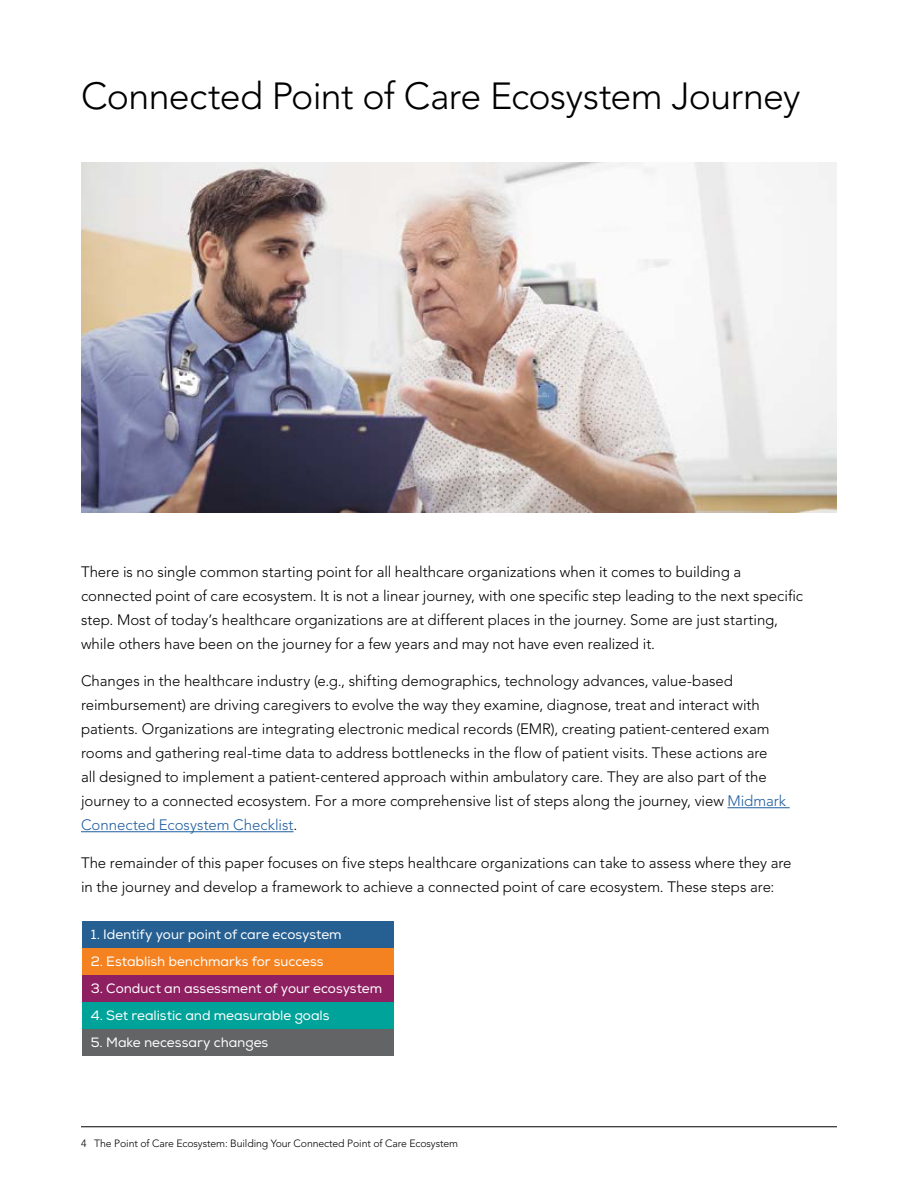
<style>
.page{position:relative;width:918px;height:1188px;background:#fff}
.page>*{position:absolute;margin:0;border:0;box-sizing:border-box;transform-origin:0 0}
.t1{font:300 37.5px "Avenir";letter-spacing:-.015em;color:#000}
.t2{font:300 15px/24px "Avenir";letter-spacing:-.005em;color:#000}
.t3{font:13.5px "Nexa";letter-spacing:-.005em;color:#fff}
.t4{font:300 10.5px "Avenir";letter-spacing:-.01em;color:#000}
.s1{color:#215e9e}
</style>
<div class="page">
<hr style="left:728px;top:807px;width:62px;height:1px;background:#215e9e">
<hr style="left:81px;top:831px;width:213px;height:1px;background:#215e9e">
<div style="left:82px;top:921px;width:311px;height:27px;background:#266092"></div>
<div style="left:82px;top:948px;width:311px;height:27px;background:#f58220"></div>
<div style="left:82px;top:975px;width:311px;height:27px;background:#8e2062"></div>
<div style="left:82px;top:1002px;width:311px;height:27px;background:#00a39a"></div>
<div style="left:82px;top:1029px;width:311px;height:27px;background:#636466"></div>
<hr style="left:81px;top:1126px;width:756px;height:1px;background:#000">
<img style="left:81px;top:162px;width:756px;height:351px">
<h1 class="t1" style="left:81px;top:74px;width:721px">Connected Point of Care Ecosystem Journey</h1>
<p class="t2" style="left:81px;top:560px;width:724px">There is no single common starting point for all healthcare organizations when it comes to building a connected point of care ecosystem. It is not a linear journey, with one specific step leading to the next specific step. Most of today’s healthcare organizations are at different places in the journey. Some are just starting, while others have been on the journey for a few years and may not have even realized it.</p>
<p class="t2" style="left:81px;top:669px;width:707px">Changes in the healthcare industry (e.g., shifting demographics, technology advances, value-based reimbursement) are driving caregivers to evolve the way they examine, diagnose, treat and interact with patients. Organizations are integrating electronic medical records (EMR), creating patient-centered exam rooms and gathering real-time data to address bottlenecks in the flow of patient visits. These actions are<br>all designed to implement a patient-centered approach within ambulatory care. They are also part of the journey to a connected ecosystem. For a more comprehensive list of steps along the journey, view <span class="s1">Midmark Connected Ecosystem Checklist</span>.</p>
<p class="t2" style="left:81px;top:851px;width:712px">The remainder of this paper focuses on five steps healthcare organizations can take to assess where they are in the journey and develop a framework to achieve a connected point of care ecosystem. These steps are:</p>
<p class="t3" style="left:91px;top:927px;width:252px">1. Identify your point of care ecosystem</p>
<p class="t3" style="left:91px;top:954px;width:234px">2. Establish benchmarks for success</p>
<p class="t3" style="left:91px;top:981px;width:293px">3. Conduct an assessment of your ecosystem</p>
<p class="t3" style="left:91px;top:1008px;width:240px">4. Set realistic and measurable goals</p>
<p class="t3" style="left:91px;top:1035px;width:179px">5. Make necessary changes</p>
<p class="t4" style="left:81px;top:1138px;width:379px">4 The Point of Care Ecosystem: Building Your Connected Point of Care Ecosystem</p>
</div>
